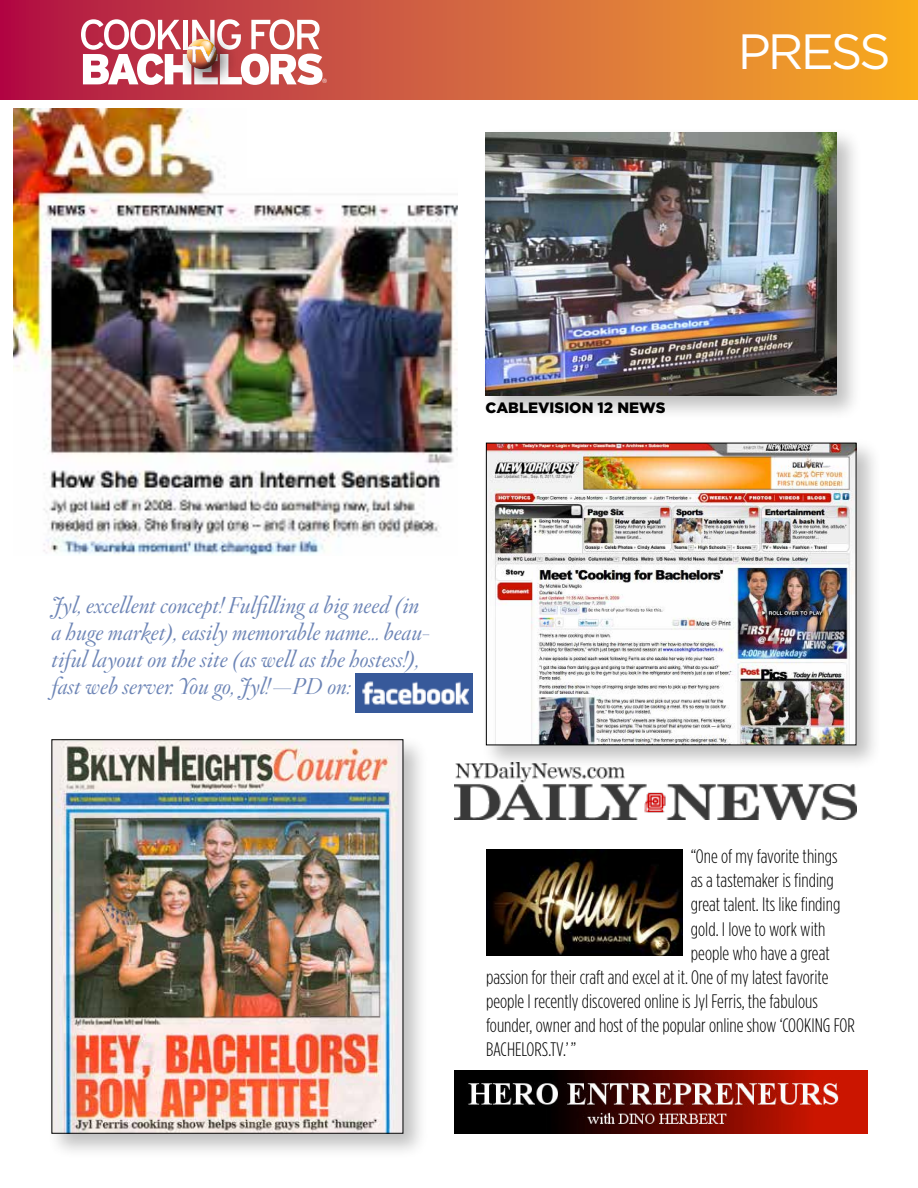
<style>
.page{position:relative;width:918px;height:1188px;background:#fff}
.page>*{position:absolute;margin:0;border:0;box-sizing:border-box;transform-origin:0 0}
.t1{font:49.5px "Gotham";letter-spacing:-.06em;color:#fff}
.t2{font:italic 22.5px/27px "Hoefler Titling";color:#6d85b6}
.t3{font:300 19.5px "Gotham Condensed";color:#000}
.t4{font:900 15px "Gotham";color:#000}
.t5{font:6px "Helvetica";color:#fff}
</style>
<div class="page">
<svg style="left:0;top:0;width:918px;height:99px;background:#d76a38"></svg>
<div style="left:179px;top:31px;width:60px;height:60px;background:#be3b44"></div>
<svg style="left:81px;top:19px;width:242px;height:66px"></svg>
<div style="left:185px;top:39px;width:32px;height:30px;background:#fff;opacity:.75"></div>
<div style="left:186px;top:39px;width:32px;height:33px;background:#000;opacity:.65"></div>
<div style="left:47px;top:735px;width:382px;height:425px;background:#000;opacity:.25"></div>
<img style="left:53px;top:741px;width:348px;height:391px">
<div style="left:51px;top:739px;width:352px;height:395px;border:1px solid #000"></div>
<div style="left:481px;top:438px;width:401px;height:333px;background:#000;opacity:.25"></div>
<img style="left:488px;top:445px;width:366px;height:298px">
<div style="left:486px;top:443px;width:370px;height:302px;border:1px solid #000"></div>
<img style="left:454px;top:762px;width:402px;height:57px">
<div style="left:481px;top:127px;width:382px;height:295px;background:#000;opacity:.25"></div>
<img style="left:486px;top:132px;width:351px;height:264px">
<img style="left:454px;top:1070px;width:414px;height:64px">
<img style="left:486px;top:849px;width:196px;height:106px">
<img style="left:355px;top:674px;width:118px;height:39px">
<img style="left:14px;top:108px;width:444px;height:448px">
<div style="left:247px;top:109px;width:225px;height:69px;background:#fff"></div>
<p class="t5" style="left:323px;top:76px;width:6px">®</p>
<h1 class="t1" style="left:738px;top:20px;width:155px">PRESS</h1>
<p class="t4" style="left:486px;top:398px;width:181px">CABLEVISION 12 NEWS</p>
<p class="t2" style="left:51px;top:594px;width:380px">Jyl, excellent concept! Fulfilling a big need (in a huge market), easily memorable name... beau&shy;tiful layout on the site (as well as the hostess!), fast web server. You go, Jyl! —PD on:</p>
<p class="t3" style="left:691px;top:846px;width:148px">“One of my favorite things</p>
<p class="t3" style="left:691px;top:870px;width:144px">as a tastemaker is finding</p>
<p class="t3" style="left:691px;top:894px;width:151px">great talent. Its like finding</p>
<p class="t3" style="left:691px;top:918px;width:136px">gold. I love to work with</p>
<p class="t3" style="left:691px;top:942px;width:140px">people who have a great</p>
<p class="t3" style="left:486px;top:966px;width:344px">passion for their craft and excel at it. One of my latest favorite</p>
<p class="t3" style="left:486px;top:990px;width:333px">people I recently discovered online is Jyl Ferris, the fabulous</p>
<p class="t3" style="left:486px;top:1014px;width:370px">founder, owner and host of the popular online show ‘COOKING FOR</p>
<p class="t3" style="left:486px;top:1038px;width:92px">BACHELORS.TV.’”</p>
</div>
